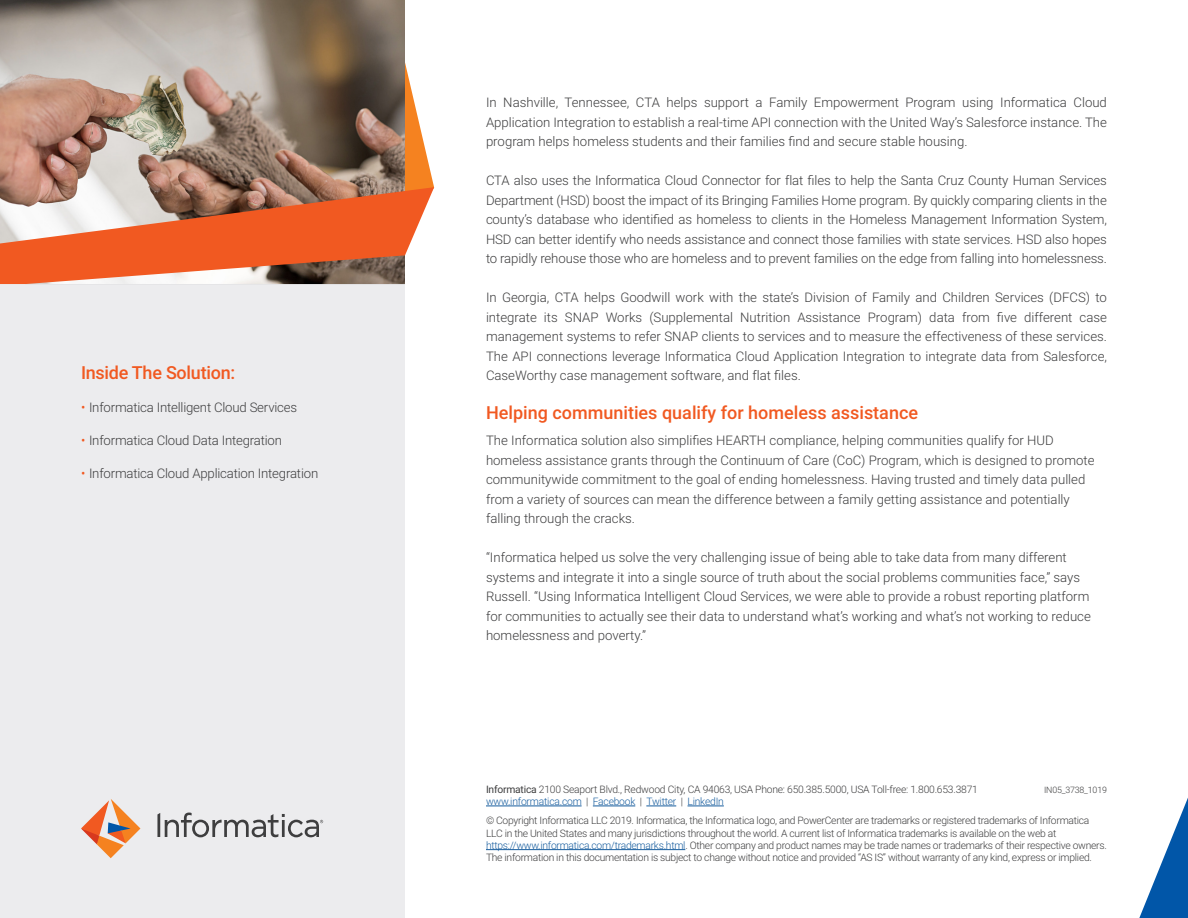
<style>
.page{position:relative;width:1188px;height:918px;background:#fff}
.page>*{position:absolute;margin:0;border:0;box-sizing:border-box;transform-origin:0 0}
.t1{font:500 18px "Roboto";color:#f15921}
.t2{font:300 13.2px/19.5px "Roboto";color:#3e3e3f;text-align:justify}
.t3{font:300 10.35px/12.3px "Roboto";letter-spacing:-.025em;color:#3e3e3f}
.t4{font:300 8.85px "Roboto";letter-spacing:-.02em;color:#3e3e3f}
.s1{color:#f15921}
.s2{font-weight:400}
.s3{color:#175d9e}
</style>
<div class="page">
<div style="left:0;top:143px;width:405px;height:775px;background:#ececee"></div>
<img style="left:0;top:0;width:405px;height:44px">
<hr style="left:486px;top:806px;width:96px;height:1px;background:#175d9e">
<hr style="left:593px;top:806px;width:42px;height:1px;background:#175d9e">
<hr style="left:646px;top:806px;width:30px;height:1px;background:#175d9e">
<hr style="left:688px;top:806px;width:36px;height:1px;background:#175d9e">
<hr style="left:486px;top:849px;width:199px;height:1px;background:#175d9e">
<svg style="left:1139px;top:798px;width:49px;height:120px"></svg>
<img style="left:0;top:44px;width:434px;height:241px">
<svg style="left:81px;top:799px;width:59px;height:59px"></svg>
<svg style="left:157px;top:813px;width:166px;height:24px"></svg>
<p class="t1" style="left:81px;top:360px;width:156px">Inside The Solution:</p>
<p class="t2" style="left:81px;top:397px;width:218px"><span class="s1">•</span> Informatica Intelligent Cloud Services</p>
<p class="t2" style="left:81px;top:430px;width:203px"><span class="s1">•</span> Informatica Cloud Data Integration</p>
<p class="t2" style="left:81px;top:463px;width:239px"><span class="s1">•</span> Informatica Cloud Application Integration</p>
<p class="t2" style="left:486px;top:92px;width:622px">In Nashville, Tennessee, CTA helps support a Family Empowerment Program using Informatica Cloud Application Integration to establish a real-time API connection with the United Way’s Salesforce instance. The program helps homeless students and their families find and secure stable housing.</p>
<p class="t2" style="left:486px;top:170px;width:622px">CTA also uses the Informatica Cloud Connector for flat files to help the Santa Cruz County Human Services Department (HSD) boost the impact of its Bringing Families Home program. By quickly comparing clients in the county’s database who identified as homeless to clients in the Homeless Management Information System, HSD can better identify who needs assistance and connect those families with state services. HSD also hopes to rapidly rehouse those who are homeless and to prevent families on the edge from falling into homelessness.</p>
<p class="t2" style="left:486px;top:287px;width:623px">In Georgia, CTA helps Goodwill work with the state’s Division of Family and Children Services (DFCS) to integrate its SNAP Works (Supplemental Nutrition Assistance Program) data from five different case management systems to refer SNAP clients to services and to measure the effectiveness of these services.<br>The API connections leverage Informatica Cloud Application Integration to integrate data from Salesforce, CaseWorthy case management software, and flat files.</p>
<p class="t1" style="left:486px;top:400px;width:434px">Helping communities qualify for homeless assistance</p>
<p class="t2" style="left:486px;top:430px;width:610px;text-align:left">The Informatica solution also simplifies HEARTH compliance, helping communities qualify for HUD homeless assistance grants through the Continuum of Care (CoC) Program, which is designed to promote communitywide commitment to the goal of ending homelessness. Having trusted and timely data pulled from a variety of sources can mean the difference between a family getting assistance and potentially falling through the cracks.</p>
<p class="t2" style="left:486px;top:547px;width:606px;text-align:left">“Informatica helped us solve the very challenging issue of being able to take data from many different systems and integrate it into a single source of truth about the social problems communities face,” says Russell. “Using Informatica Intelligent Cloud Services, we were able to provide a robust reporting platform for communities to actually see their data to understand what’s working and what’s not working to reduce homelessness and poverty.”</p>
<p class="t3" style="left:486px;top:783px;width:493px"><span class="s2">Informatica</span> 2100 Seaport Blvd., Redwood City, CA 94063, USA Phone: 650.385.5000, USA Toll-free: 1.800.653.3871 <span class="s3">www.informatica.com</span> | <span class="s3">Facebook</span> | <span class="s3">Twitter</span> | <span class="s3">LinkedIn</span></p>
<p class="t3" style="left:486px;top:814px;width:622px">© Copyright Informatica LLC 2019. Informatica, the Informatica logo, and PowerCenter are trademarks or registered trademarks of Informatica LLC in the United States and many jurisdictions throughout the world. A current list of Informatica trademarks is available on the web at <span class="s3">https://www.informatica.com/trademarks.html</span>. Other company and product names may be trade names or trademarks of their respective owners.<br>The information in this documentation is subject to change without notice and provided “AS IS” without warranty of any kind, express or implied.</p>
<p class="t4" style="left:1044px;top:784px;width:64px">IN05_3738_1019</p>
</div>
